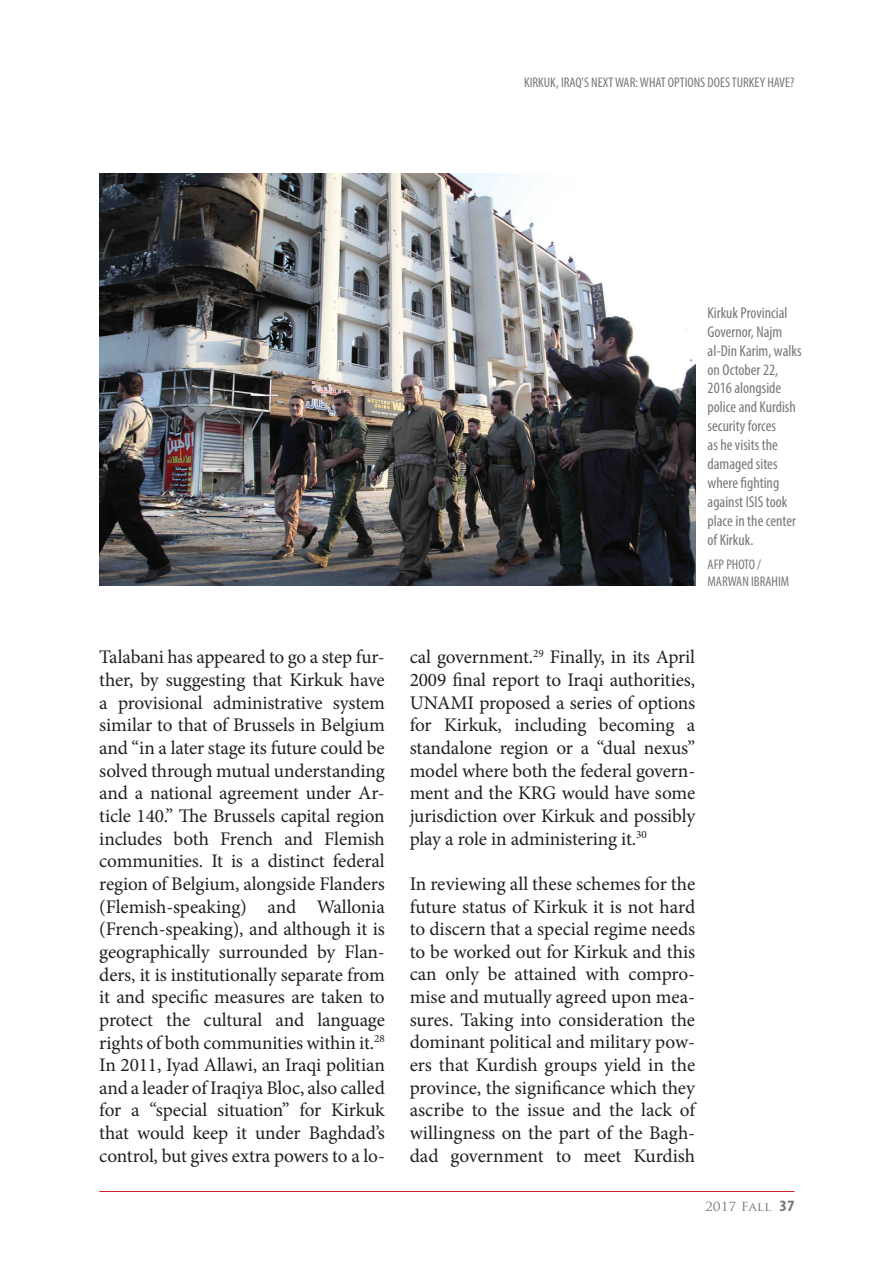
<style>
.page{position:relative;width:869px;height:1261px;background:#fff}
.page>*{position:absolute;margin:0;border:0;box-sizing:border-box;transform-origin:0 0}
.t1{font:19.25px/22.6px "Minion Pro";letter-spacing:-.005em;color:#231f20;text-align:justify}
.t2{font:condensed 15.75px/18.9px "Myriad Pro";color:#76787b}
.t3{font:condensed 14px/16.8px "Myriad Pro";color:#76787b}
.t4{font:12.25px "Trajan Pro";color:#76787b;scale:1.11 1}
.s1{font-family:"Myriad Pro";font-weight:700;font-stretch:condensed;font-size:15.75px}
</style>
<div class="page">
<hr style="left:99px;top:1190px;width:695px;height:1px;background:#d1232a">
<img style="left:99px;top:174px;width:595px;height:411px">
<p class="t3" style="left:524px;top:74px;width:272px">KIRKUK, IRAQ'S NEXT WAR: WHAT OPTIONS DOES TURKEY HAVE?</p>
<p class="t2" style="left:707px;top:303px;width:95px">Kirkuk Provincial<br>Governor, Najm al-Din Karim, walks on October 22,<br>2016 alongside police and Kurdish security forces<br>as he visits the damaged sites where fighting against ISIS took place in the center of Kirkuk.</p>
<p class="t3" style="left:707px;top:555px;width:83px">AFP PHOTO /<br>MARWAN IBRAHIM</p>
<p class="t1" style="left:99px;top:646px;width:287px">Talabani has appeared to go a step fur&shy;ther, by suggesting that Kirkuk have a provisional administrative system similar to that of Brussels in Belgium and “in a later stage its future could be solved through mutual understanding and a national agreement under Ar&shy;ticle 140.” The Brussels capital region includes both French and Flemish communities. It is a distinct federal region of Belgium, alongside Flanders (Flemish-speaking) and Wallonia (French-speaking), and although it is geographically surrounded by Flan&shy;ders, it is institutionally separate from it and specific measures are taken to protect the cultural and language rights of both communities within it.<sup>28<br></sup>In 2011, Iyad Allawi, an Iraqi politian and a leader of Iraqiya Bloc, also called for a “special situation” for Kirkuk that would keep it under Baghdad’s control, but gives extra powers to a lo-</p>
<p class="t1" style="left:409px;top:646px;width:287px">cal government.<sup>29</sup> Finally, in its April 2009 final report to Iraqi authorities, UNAMI proposed a series of options for Kirkuk, including becoming a standalone region or a “dual nexus” model where both the federal govern&shy;ment and the KRG would have some jurisdiction over Kirkuk and possibly play a role in administering it.<sup>30</sup></p>
<p class="t1" style="left:409px;top:872px;width:287px">In reviewing all these schemes for the future status of Kirkuk it is not hard to discern that a special regime needs to be worked out for Kirkuk and this can only be attained with compro&shy;mise and mutually agreed upon mea&shy;sures. Taking into consideration the dominant political and military pow&shy;ers that Kurdish groups yield in the province, the significance which they ascribe to the issue and the lack of willingness on the part of the Bagh&shy;dad government to meet Kurdish</p>
<p class="t4" style="left:704px;top:1198px;width:82px">2017 Fall <span class="s1">37</span></p>
</div>
